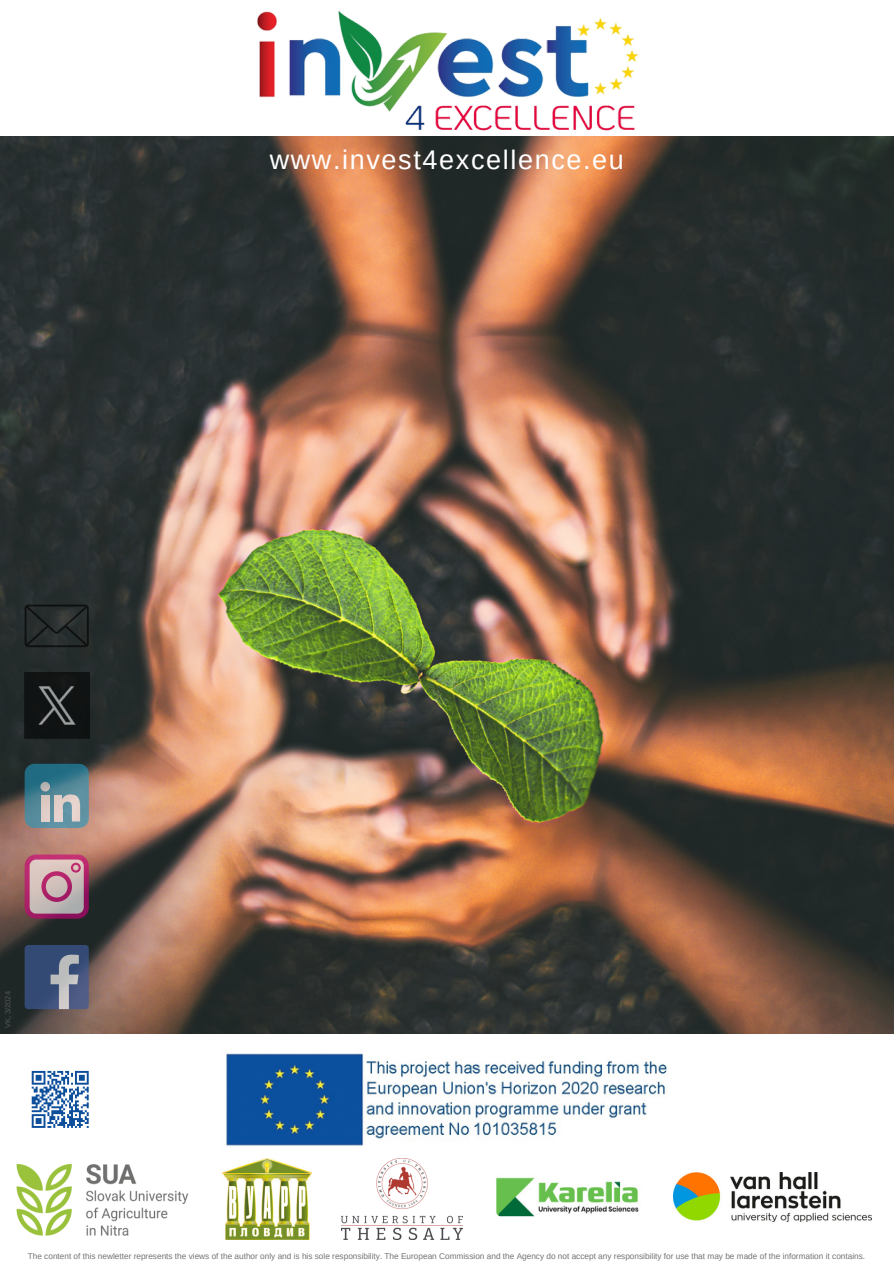
<style>
.page{position:relative;width:894px;height:1264px;background:#fff}
.page>*{position:absolute;margin:0;border:0;box-sizing:border-box;transform-origin:0 0}
.t1{font:27px "Arimo";letter-spacing:.06em;color:#fff}
.t2{font:8.25px "Arimo";color:#737373}
.t3{font:7.5px "Arimo";color:#545454}
</style>
<div class="page">
<img style="left:0;top:136px;width:893px;height:897px">
<img style="left:222px;top:1158px;width:89px;height:80px">
<img style="left:342px;top:1158px;width:120px;height:80px">
<img style="left:496px;top:1177px;width:143px;height:40px">
<img style="left:673px;top:1172px;width:197px;height:48px">
<img style="left:16px;top:1163px;width:173px;height:73px">
<img style="left:226px;top:1053px;width:441px;height:93px">
<img style="left:257px;top:10px;width:382px;height:121px">
<svg style="left:25px;top:945px;width:64px;height:64px;background:#384d77"></svg>
<svg style="left:51px;top:954px;width:28px;height:55px;background:#80899e"></svg>
<svg style="left:25px;top:854px;width:64px;height:64px;background:#bd8298"></svg>
<svg style="left:25px;top:763px;width:64px;height:65px;background:#447e90"></svg>
<svg style="left:40px;top:782px;width:10px;height:9px"></svg>
<div style="left:41px;top:795px;width:8px;height:26px;background:#dfccc5"></div>
<div style="left:54px;top:795px;width:8px;height:26px;background:#e1cec6"></div>
<div style="left:55px;top:809px;width:8px;height:12px;background:#e6d3ce"></div>
<svg style="left:60px;top:791px;width:21px;height:30px"></svg>
<img style="left:25px;top:673px;width:65px;height:65px">
<svg style="left:25px;top:604px;width:64px;height:43px;background:#232828"></svg>
<svg style="left:31px;top:1070px;width:58px;height:58px"></svg>
<h1 class="t1" style="left:269px;top:144px;width:355px">www.invest4excellence.eu</h1>
<p class="t3" style="left:4px;top:1028px;width:39px;rotate:-90deg">VK, 3/2024</p>
<p class="t2" style="left:28px;top:1251px;width:838px">The content of this newletter represents the views of the author only and is his sole responsibility. The European Commission and the Agency do not accept any responsibility for use that may be made of the information it contains.</p>
</div>
